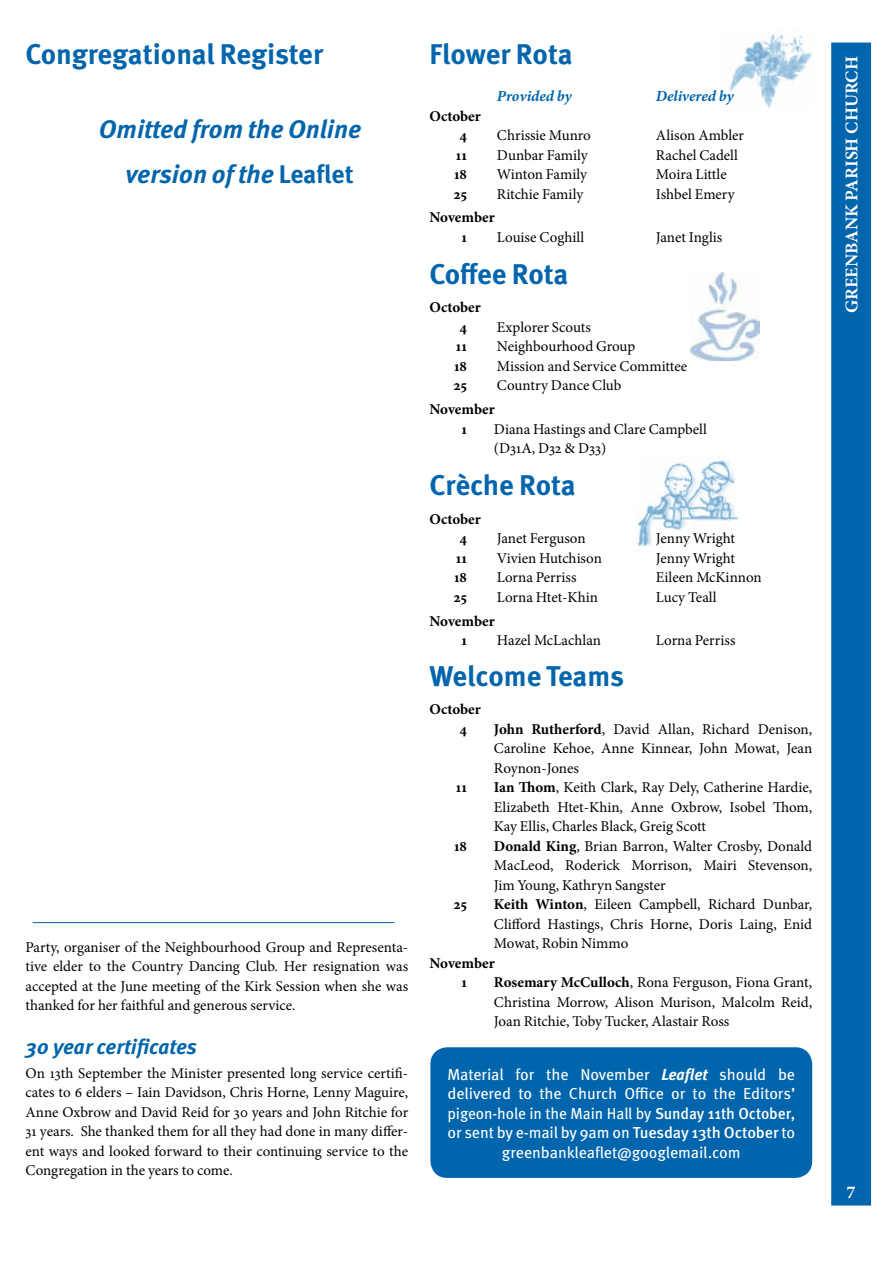
<style>
.page{position:relative;width:893px;height:1263px;background:#fff}
.page>*{position:absolute;margin:0;border:0;box-sizing:border-box;transform-origin:0 0}
.t1{font:700 28.5px "Meta Pro";letter-spacing:-.005em;color:#0065ac}
.t2{font:italic 700 25.5px/45px "Meta Pro";color:#0065ac;text-align:right}
.t3{font:italic 700 21px "Meta Pro";color:#0065ac}
.t4{font:700 18px "Minion Pro";color:#fff}
.t5{font:15.9px/19.5px "Meta Pro";letter-spacing:-.005em;color:#fff;text-align:center}
.t6{font:italic 700 15.45px "Minion Pro";letter-spacing:-.005em;color:#0065ac}
.t7{font:15px/19.5px "Minion Pro";letter-spacing:-.005em;color:#000;text-align:justify}
.t8{font:700 15px/19.5px "Minion Pro";letter-spacing:-.005em;color:#000}
.s1{font-style:normal}
.s2{font-weight:700}
.s3{font-weight:700;font-style:italic}
.s4{font-weight:500}
</style>
<div class="page">
<img style="left:636px;top:456px;width:101px;height:90px">
<img style="left:729px;top:34px;width:84px;height:74px">
<img style="left:691px;top:272px;width:68px;height:88px">
<div style="left:430px;top:1047px;width:382px;height:131px;background:#0065ac;border-radius:17px"></div>
<hr style="left:33px;top:922px;width:361px;height:1px;background:#0065ac">
<div style="left:831px;top:43px;width:40px;height:1162px;background:#0065ac;border:2px solid #0065ac"></div>
<h1 class="t1" style="left:25px;top:36px;width:299px">Congregational Register</h1>
<h2 class="t2" style="left:99px;top:107px;width:264px">Omitted from the Online version of the <span class="s1">Leaflet</span></h2>
<p class="t7" style="left:25px;top:937px;width:384px">Party, organiser of the Neighbourhood Group and Representa&shy;tive elder to the Country Dancing Club. Her resignation was accepted at the June meeting of the Kirk Session when she was thanked for her faithful and generous service.</p>
<h3 class="t3" style="left:26px;top:1033px;width:173px">30 year certificates</h3>
<p class="t7" style="left:26px;top:1063px;width:384px">On 13th September the Minister presented long service certifi&shy;cates to 6 elders – Iain Davidson, Chris Horne, Lenny Maguire, Anne Oxbrow and David Reid for 30 years and John Ritchie for 31 years. She thanked them for all they had done in many differ&shy;ent ways and looked forward to their continuing service to the Congregation in the years to come.</p>
<h1 class="t1" style="left:429px;top:36px;width:145px">Flower Rota</h1>
<p class="t6" style="left:497px;top:85px;width:76px">Provided by</p>
<p class="t6" style="left:656px;top:85px;width:79px">Delivered by</p>
<p class="t8" style="left:459px;top:106px;width:23px;text-indent:-30px">October<br>4</p>
<p class="t7" style="left:497px;top:126px;width:95px">Chrissie Munro</p>
<p class="t7" style="left:656px;top:126px;width:90px">Alison Ambler</p>
<p class="t8" style="left:456px;top:145px;width:13px">11</p>
<p class="t7" style="left:497px;top:145px;width:92px">Dunbar Family</p>
<p class="t7" style="left:656px;top:145px;width:83px">Rachel Cadell</p>
<p class="t8" style="left:454px;top:164px;width:14px">18</p>
<p class="t7" style="left:497px;top:165px;width:92px">Winton Family</p>
<p class="t7" style="left:656px;top:165px;width:72px">Moira Little</p>
<p class="t8" style="left:454px;top:184px;width:15px">25</p>
<p class="t7" style="left:497px;top:184px;width:88px">Ritchie Family</p>
<p class="t7" style="left:656px;top:184px;width:80px">Ishbel Emery</p>
<p class="t8" style="left:429px;top:208px;width:67px;text-align:center">November<br>1</p>
<p class="t7" style="left:497px;top:227px;width:89px">Louise Coghill</p>
<p class="t7" style="left:656px;top:227px;width:68px">Janet Inglis</p>
<h1 class="t1" style="left:429px;top:256px;width:141px">Coffee Rota</h1>
<p class="t8" style="left:459px;top:297px;width:23px;text-indent:-30px">October<br>4</p>
<p class="t7" style="left:497px;top:317px;width:95px">Explorer Scouts</p>
<p class="t8" style="left:456px;top:336px;width:13px">11</p>
<p class="t7" style="left:497px;top:337px;width:140px">Neighbourhood Group</p>
<p class="t8" style="left:454px;top:356px;width:14px">18</p>
<p class="t7" style="left:497px;top:356px;width:192px">Mission and Service Committee</p>
<p class="t8" style="left:454px;top:375px;width:15px">25</p>
<p class="t7" style="left:497px;top:376px;width:126px">Country Dance Club</p>
<p class="t8" style="left:429px;top:399px;width:67px;text-align:center">November<br>1</p>
<p class="t7" style="left:494px;top:419px;width:214px">Diana Hastings and Clare Campbell (D31A, D32 &amp; D33)</p>
<h1 class="t1" style="left:429px;top:467px;width:148px">Crèche Rota</h1>
<p class="t8" style="left:459px;top:509px;width:23px;text-indent:-30px">October<br>4</p>
<p class="t7" style="left:497px;top:529px;width:90px">Janet Ferguson</p>
<p class="t7" style="left:656px;top:529px;width:81px">Jenny Wright</p>
<p class="t8" style="left:456px;top:548px;width:13px">11</p>
<p class="t7" style="left:497px;top:548px;width:106px">Vivien Hutchison</p>
<p class="t7" style="left:656px;top:548px;width:81px">Jenny Wright</p>
<p class="t8" style="left:454px;top:568px;width:14px">18</p>
<p class="t7" style="left:497px;top:568px;width:81px">Lorna Perriss</p>
<p class="t7" style="left:656px;top:568px;width:107px">Eileen McKinnon</p>
<p class="t8" style="left:454px;top:587px;width:15px">25</p>
<p class="t7" style="left:497px;top:587px;width:103px">Lorna Htet-Khin</p>
<p class="t7" style="left:656px;top:587px;width:62px">Lucy Teall</p>
<p class="t8" style="left:429px;top:611px;width:67px;text-align:center">November<br>1</p>
<p class="t7" style="left:497px;top:631px;width:106px">Hazel McLachlan</p>
<p class="t7" style="left:656px;top:631px;width:81px">Lorna Perriss</p>
<h1 class="t1" style="left:429px;top:658px;width:196px">Welcome Teams</h1>
<p class="t8" style="left:459px;top:700px;width:23px;text-indent:-30px">October<br>4</p>
<p class="t7" style="left:494px;top:719px;width:320px"><span class="s2">John Rutherford</span>, David Allan, Richard Denison, Caroline Kehoe, Anne Kinnear, John Mowat, Jean Roynon-Jones</p>
<p class="t8" style="left:456px;top:778px;width:13px">11</p>
<p class="t7" style="left:494px;top:778px;width:320px"><span class="s2">Ian Thom</span>, Keith Clark, Ray Dely, Catherine Hardie, Elizabeth Htet-Khin, Anne Oxbrow, Isobel Thom, Kay Ellis, Charles Black, Greig Scott</p>
<p class="t8" style="left:454px;top:836px;width:14px">18</p>
<p class="t7" style="left:494px;top:836px;width:320px"><span class="s2">Donald King</span>, Brian Barron, Walter Crosby, Donald MacLeod, Roderick Morrison, Mairi Stevenson, Jim Young, Kathryn Sangster</p>
<p class="t8" style="left:454px;top:895px;width:15px">25</p>
<p class="t7" style="left:494px;top:895px;width:320px"><span class="s2">Keith Winton</span>, Eileen Campbell, Richard Dunbar, Clifford Hastings, Chris Horne, Doris Laing, Enid Mowat, Robin Nimmo</p>
<p class="t8" style="left:429px;top:953px;width:67px;text-align:center">November<br>1</p>
<p class="t7" style="left:494px;top:973px;width:320px"><span class="s2">Rosemary McCulloch</span>, Rona Ferguson, Fiona Grant, Christina Morrow, Alison Murison, Malcolm Reid, Joan Ritchie, Toby Tucker, Alastair Ross</p>
<p class="t5" style="left:447px;top:1065px;width:349px">Material for the November <span class="s3">Leaflet</span> should be delivered to the Church Office or to the Editors’ pigeon-hole in the Main Hall by <span class="s4">Sunday 11th October, </span>or sent by e-mail by 9am on <span class="s4">Tuesday 13th October</span> to greenbankleaflet@googlemail.com</p>
<p class="t4" style="left:839px;top:313px;width:258px;rotate:-90deg">GREENBANK PARISH CHURCH</p>
<p class="t4" style="left:847px;top:1180px;width:10px">7</p>
</div>
